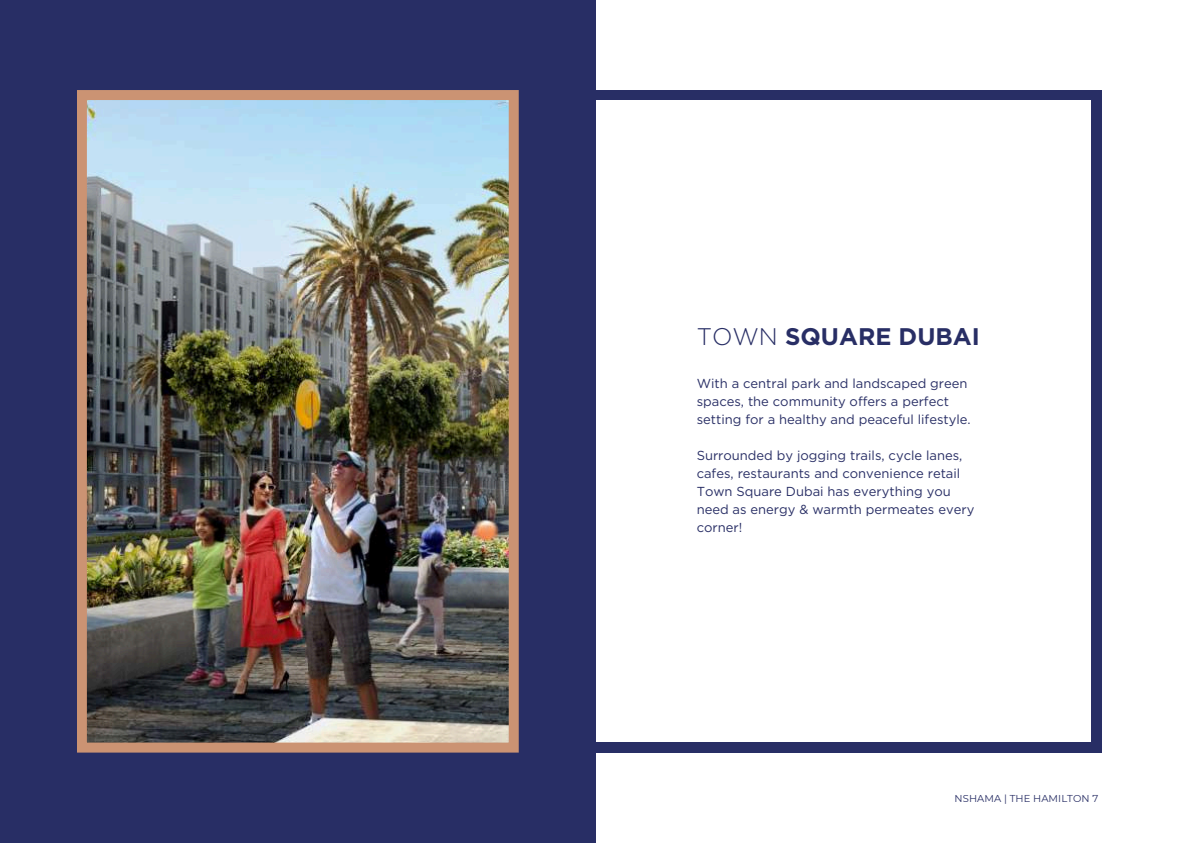
<style>
.page{position:relative;width:1191px;height:843px;background:#fff}
.page>*{position:absolute;margin:0;border:0;box-sizing:border-box;transform-origin:0 0}
.t1{font:700 24px "Gotham";color:#282e65}
.t2{font:13px/18px "Gotham";color:#282e65}
.t3{font:10px "Montserrat";letter-spacing:.005em;color:#282e65}
.s1{font-weight:300}
</style>
<div class="page">
<div style="left:0;top:0;width:595px;height:842px;background:#282e65"></div>
<img style="left:77px;top:90px;width:441px;height:662px">
<div style="left:595px;top:742px;width:506px;height:10px;background:#282e65"></div>
<div style="left:1091px;top:90px;width:10px;height:662px;background:#282e65"></div>
<div style="left:595px;top:90px;width:506px;height:10px;background:#282e65"></div>
<h2 class="t1" style="left:696px;top:321px;width:285px"><span class="s1">TOWN</span> SQUARE DUBAI</h2>
<h1 class="t2" style="left:696px;top:374px;width:275px">With a central park and landscaped green spaces, the community offers a perfect setting for a healthy and peaceful lifestyle.</h1>
<h2 class="t2" style="left:696px;top:446px;width:279px">Surrounded by jogging trails, cycle lanes, cafes, restaurants and convenience retail Town Square Dubai has everything you need as energy &amp; warmth permeates every corner!</h2>
<p class="t3" style="left:954px;top:791px;width:145px">NSHAMA | THE HAMILTON 7</p>
</div>
